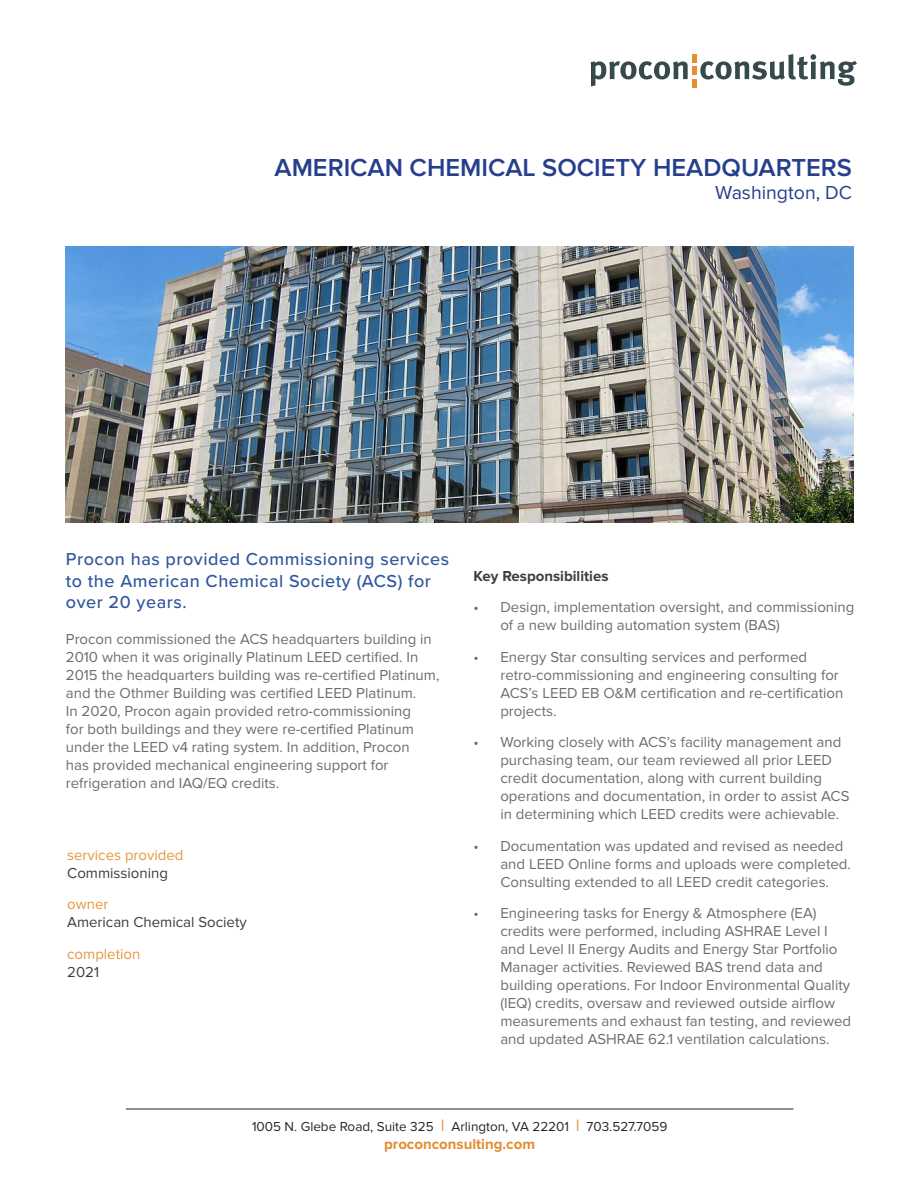
<style>
.page{position:relative;width:918px;height:1188px;background:#fff}
.page>*{position:absolute;margin:0;border:0;box-sizing:border-box;transform-origin:0 0}
.t1{font:600 25.5px "Proxima Nova";color:#253f8e}
.t2{font:19.5px "Proxima Nova";color:#253f8e}
.t3{font:500 18px/21.6px "Proxima Nova";letter-spacing:.03em;color:#31579e}
.t4{font:15px/18px "Proxima Nova";color:#6c6d70}
.t5{font:15px "Proxima Nova";color:#3e3e3f}
.t6{font:15px "Proxima Nova";color:#e49840}
.Default{font:700 15px "Proxima Nova";color:#e28d2f}
.t7{font:700 15px "Proxima Nova";color:#3e3e3f}
.Default-2{font:13.5px "Proxima Nova";color:#262626}
.s1{font-family:"Ebrima";color:#e28d2f}
</style>
<div class="page">
<svg style="left:591px;top:54px;width:266px;height:33px"></svg>
<hr style="left:126px;top:1109px;width:667px;height:1px;background:#231f20">
<img style="left:66px;top:246px;width:788px;height:277px">
<p class="t1" style="left:275px;top:153px;width:579px">AMERICAN CHEMICAL SOCIETY HEADQUARTERS</p>
<p class="t2" style="left:715px;top:182px;width:138px">Washington, DC</p>
<p class="t3" style="left:66px;top:548px;width:385px">Procon has provided Commissioning services to the American Chemical Society (ACS) for over 20 years.</p>
<p class="t4" style="left:66px;top:630px;width:375px">Procon commissioned the ACS headquarters building in 2010 when it was originally Platinum LEED certified. In 2015 the headquarters building was re-certified Platinum, and the Othmer Building was certified LEED Platinum.<br>In 2020, Procon again provided retro-commissioning<br>for both buildings and they were re-certified Platinum under the LEED v4 rating system. In addition, Procon<br>has provided mechanical engineering support for refrigeration and IAQ/EQ credits.</p>
<p class="t6" style="left:67px;top:846px;width:118px">services provided</p>
<p class="t5" style="left:67px;top:864px;width:102px">Commissioning</p>
<p class="t6" style="left:67px;top:896px;width:43px">owner</p>
<p class="t5" style="left:67px;top:914px;width:181px">American Chemical Society</p>
<p class="t6" style="left:67px;top:945px;width:75px">completion</p>
<p class="t5" style="left:67px;top:963px;width:33px">2021</p>
<p class="t7" style="left:473px;top:567px;width:137px">Key Responsibilities</p>
<p class="t4" style="left:500px;top:598px;width:356px;text-indent:-27px">• Design, implementation oversight, and commissioning of a new building automation system (BAS)</p>
<p class="t4" style="left:500px;top:648px;width:344px;text-indent:-27px">• Energy Star consulting services and performed retro-commissioning and engineering consulting for ACS’s LEED EB O&amp;M certification and re-certification projects.</p>
<p class="t4" style="left:500px;top:733px;width:351px;text-indent:-27px">• Working closely with ACS’s facility management and purchasing team, our team reviewed all prior LEED credit documentation, along with current building operations and documentation, in order to assist ACS in determining which LEED credits were achievable.</p>
<p class="t4" style="left:500px;top:837px;width:352px;text-indent:-27px">• Documentation was updated and revised as needed and LEED Online forms and uploads were completed.<br>Consulting extended to all LEED credit categories.</p>
<p class="t4" style="left:500px;top:904px;width:352px;text-indent:-27px">• Engineering tasks for Energy &amp; Atmosphere (EA) credits were performed, including ASHRAE Level I and Level II Energy Audits and Energy Star Portfolio Manager activities. Reviewed BAS trend data and building operations. For Indoor Environmental Quality (IEQ) credits, oversaw and reviewed outside airflow measurements and exhaust fan testing, and reviewed and updated ASHRAE 62.1 ventilation calculations.</p>
<p class="Default-2" style="left:252px;top:1119px;width:417px">1005 N. Glebe Road, Suite 325 <span class="s1">꘡</span> Arlington, VA 22201 <span class="s1">꘡</span> 703.527.7059</p>
<p class="Default" style="left:384px;top:1135px;width:152px">proconconsulting.com</p>
</div>
